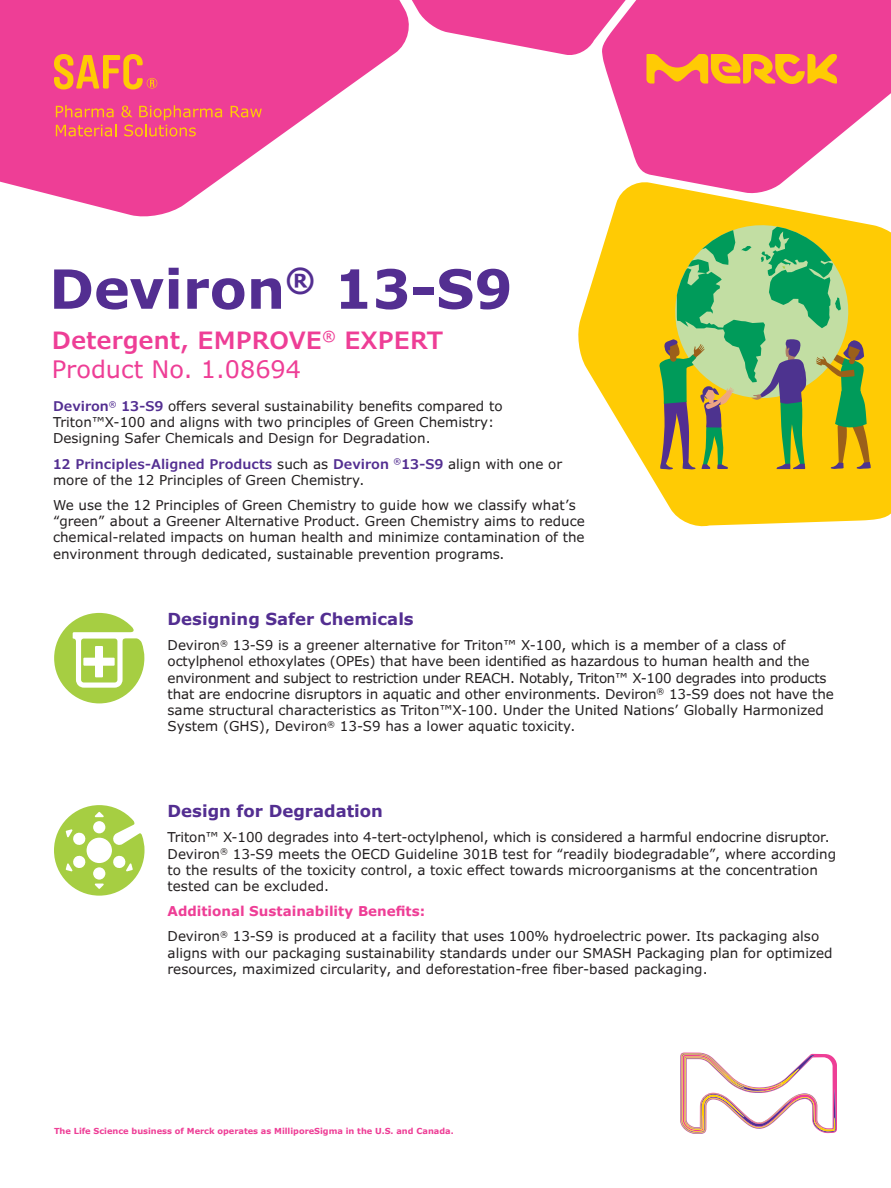
<style>
.page{position:relative;width:891px;height:1188px;background:#fff}
.page>*{position:absolute;margin:0;border:0;box-sizing:border-box;transform-origin:0 0}
.t1{font:700 54px "Verdana Pro";color:#532e91}
.t2{font:600 24px/28.5px "Verdana Pro";color:#ee3e96}
.t3{font:700 16.5px "Verdana Pro";color:#532e91}
.t4{font:13.5px/16.2px "Verdana Pro";color:#231f20}
.t5{font:700 8.25px "Verdana Pro";color:#ee3e96}
.s1{font-weight:400}
.s2{font-weight:600;color:#532e91}
.s3{font-weight:700;color:#ee3e96}
</style>
<div class="page">
<svg style="left:610px;top:0;width:281px;height:180px;fill:#ee3e96"></svg>
<svg style="left:0;top:0;width:367px;height:217px;fill:#ee3e96"></svg>
<svg style="left:578px;top:180px;width:313px;height:347px;fill:#ffcb04"></svg>
<svg style="left:54px;top:54px;width:103px;height:36px"></svg>
<svg style="left:231px;top:106px;width:31px;height:12px"></svg>
<svg style="left:56px;top:105px;width:166px;height:32px"></svg>
<svg style="left:680px;top:1053px;width:157px;height:81px"></svg>
<svg style="left:54px;top:805px;width:91px;height:91px"></svg>
<svg style="left:54px;top:613px;width:90px;height:90px"></svg>
<svg style="left:658px;top:213px;width:213px;height:257px"></svg>
<svg style="left:367px;top:0;width:470px;height:84px"></svg>
<h1 class="t1" style="left:49px;top:254px;width:465px">Deviron<sup>®</sup> 13-S9</h1>
<h2 class="t2" style="left:52px;top:326px;width:393px">Detergent, EMPROVE<sup>®</sup> EXPERT<br><span class="s1">Product No. 1.08694</span></h2>
<p class="t4" style="left:53px;top:398px;width:451px"><span class="s2">Deviron</span><sup>®</sup> <span class="s2">13-S9</span> offers several sustainability benefits compared to<br>Triton™X-100 and aligns with two principles of Green Chemistry:<br>Designing Safer Chemicals and Design for Degradation.</p>
<p class="t4" style="left:53px;top:456px;width:511px"><span class="s2">12 Principles-Aligned Products</span> such as <span class="s2">Deviron</span> <sup>®</sup><span class="s2">13-S9</span> align with one or more of the 12 Principles of Green Chemistry.</p>
<p class="t4" style="left:53px;top:497px;width:533px">We use the 12 Principles of Green Chemistry to guide how we classify what’s “green” about a Greener Alternative Product. Green Chemistry aims to reduce chemical-related impacts on human health and minimize contamination of the environment through dedicated, sustainable prevention programs.</p>
<p class="t3" style="left:168px;top:608px;width:248px">Designing Safer Chemicals</p>
<p class="t4" style="left:168px;top:637px;width:668px">Deviron<sup>®</sup> 13-S9 is a greener alternative for Triton™ X-100, which is a member of a class of octylphenol ethoxylates (OPEs) that have been identified as hazardous to human health and the environment and subject to restriction under REACH. Notably, Triton™ X-100 degrades into products that are endocrine disruptors in aquatic and other environments. Deviron<sup>®</sup> 13-S9 does not have the same structural characteristics as Triton™X-100. Under the United Nations’ Globally Harmonized System (GHS), Deviron<sup>®</sup> 13-S9 has a lower aquatic toxicity.</p>
<p class="t3" style="left:168px;top:800px;width:217px">Design for Degradation</p>
<p class="t4" style="left:168px;top:830px;width:670px">Triton™ X-100 degrades into 4-tert-octylphenol, which is considered a harmful endocrine disruptor.<br>Deviron<sup>®</sup> 13-S9 meets the OECD Guideline 301B test for “readily biodegradable”, where according to the results of the toxicity control, a toxic effect towards microorganisms at the concentration tested can be excluded.</p>
<p class="t4" style="left:168px;top:899px;width:653px;line-height:25.2px"><span class="s3">Additional Sustainability Benefits:<br></span>Deviron<sup>®</sup> 13-S9 is produced at a facility that uses 100% hydroelectric power. Its packaging also</p>
<p class="t4" style="left:168px;top:945px;width:667px">aligns with our packaging sustainability standards under our SMASH Packaging plan for optimized resources, maximized circularity, and deforestation-free fiber-based packaging.</p>
<p class="t5" style="left:54px;top:1126px;width:401px">The Life Science business of Merck operates as MilliporeSigma in the U.S. and Canada.</p>
</div>
